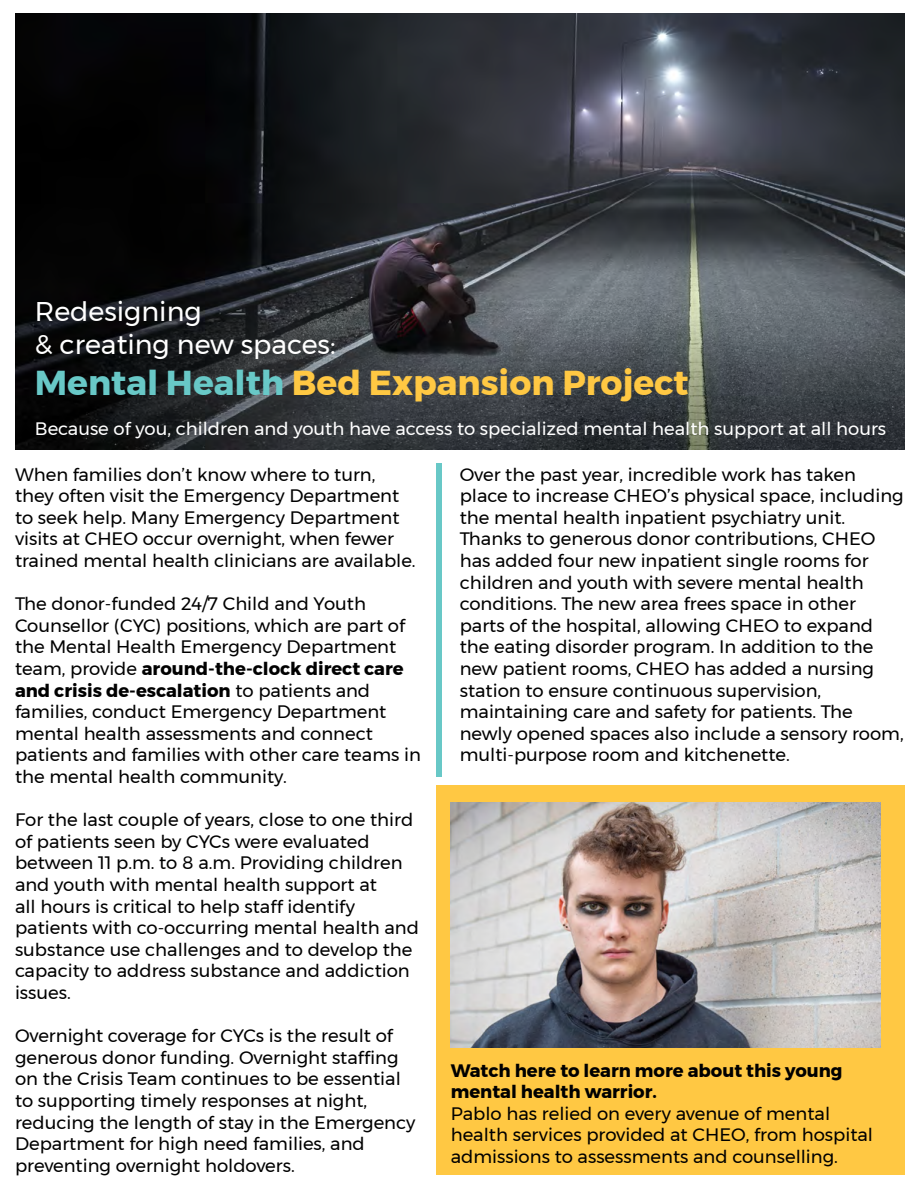
<style>
.page{position:relative;width:918px;height:1188px;background:#fff}
.page>*{position:absolute;margin:0;border:0;box-sizing:border-box;transform-origin:0 0}
.t1{font:700 34.5px "Gontserrat";color:#ffc843}
.t2{font:27px/32.4px "Gontserrat";color:#fff}
.t3{font:18px/21.6px "Gontserrat";color:#000}
.t4{font:18px "Gontserrat";color:#fff}
.t5{font:700 18px/21.6px "Gontserrat";color:#000}
.s1{color:#68c8c7}
.s2{font-weight:700}
</style>
<div class="page">
<div style="left:436px;top:463px;width:6px;height:313px;background:#68c8c7"></div>
<img style="left:15px;top:14px;width:889px;height:436px">
<div style="left:436px;top:785px;width:468px;height:389px;background:#ffc843"></div>
<img style="left:451px;top:803px;width:429px;height:245px">
<h2 class="t2" style="left:35px;top:295px;width:302px">Redesigning<br>&amp; creating new spaces:</h2>
<h1 class="t1" style="left:35px;top:355px;width:655px"><span class="s1">Mental Health</span> Bed Expansion Project</h1>
<p class="t4" style="left:35px;top:415px;width:853px">Because of you, children and youth have access to specialized mental health support at all hours</p>
<p class="t3" style="left:15px;top:463px;width:402px">When families don’t know where to turn, they often visit the Emergency Department to seek help. Many Emergency Department visits at CHEO occur overnight, when fewer trained mental health clinicians are available.</p>
<p class="t3" style="left:15px;top:593px;width:407px">The donor-funded 24/7 Child and Youth Counsellor (CYC) positions, which are part of the Mental Health Emergency Department team, provide <span class="s2">around-the-clock direct care and crisis de-escalation</span> to patients and families, conduct Emergency Department mental health assessments and connect patients and families with other care teams in the mental health community.</p>
<p class="t3" style="left:15px;top:809px;width:405px">For the last couple of years, close to one third of patients seen by CYCs were evaluated between 11 p.m. to 8 a.m. Providing children and youth with mental health support at<br>all hours is critical to help staff identify patients with co-occurring mental health and substance use challenges and to develop the capacity to address substance and addiction issues.</p>
<p class="t3" style="left:15px;top:1025px;width:402px">Overnight coverage for CYCs is the result of generous donor funding. Overnight staffing on the Crisis Team continues to be essential to supporting timely responses at night, reducing the length of stay in the Emergency Department for high need families, and preventing overnight holdovers.</p>
<p class="t3" style="left:460px;top:463px;width:446px">Over the past year, incredible work has taken place to increase CHEO’s physical space, including the mental health inpatient psychiatry unit.<br>Thanks to generous donor contributions, CHEO has added four new inpatient single rooms for children and youth with severe mental health conditions. The new area frees space in other parts of the hospital, allowing CHEO to expand the eating disorder program. In addition to the new patient rooms, CHEO has added a nursing station to ensure continuous supervision, maintaining care and safety for patients. The newly opened spaces also include a sensory room, multi-purpose room and kitchenette.</p>
<p class="t5" style="left:451px;top:1059px;width:393px">Watch here to learn more about this young mental health warrior.</p>
<p class="t3" style="left:451px;top:1102px;width:424px">Pablo has relied on every avenue of mental health services provided at CHEO, from hospital admissions to assessments and counselling.</p>
</div>
